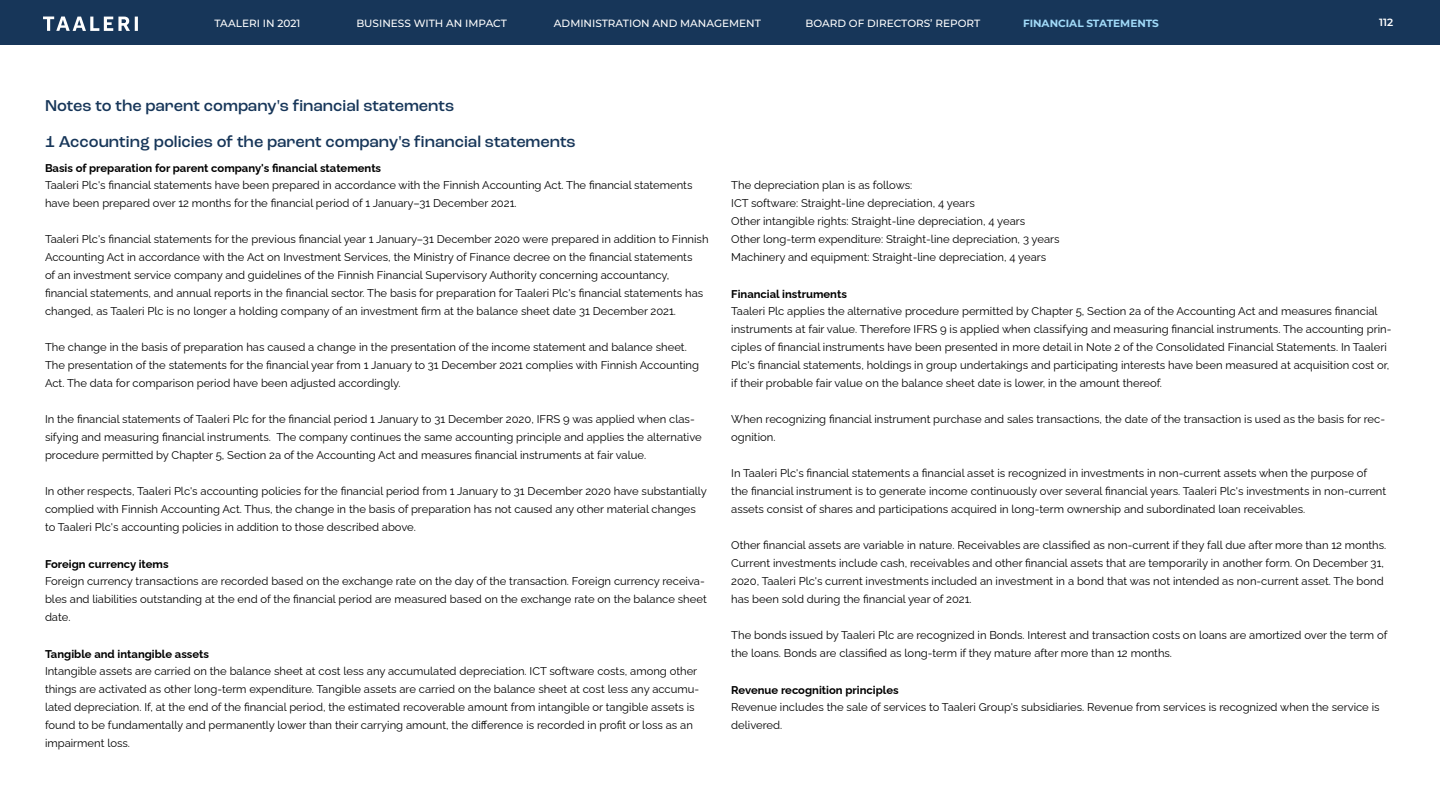
<style>
.page{position:relative;width:1440px;height:810px;background:#fff}
.page>*{position:absolute;margin:0;border:0;box-sizing:border-box;transform-origin:0 0}
.t1{font:500 16.5px "Roc Grotesk";color:#173659}
.leipis_EN{font:11.25px/18px "Raleway";color:#000}
.t2{font:700 11.25px "Raleway";color:#000}
.t3{font:500 10.5px "Montserrat";color:#fff}
.t4{font:700 10.5px "Montserrat";color:#a1daf8}
.t5{font:600 10.5px "Montserrat";color:#fff}
</style>
<div class="page">
<div style="left:0;top:0;width:1440px;height:45px;background:#173659"></div>
<svg style="left:43px;top:17px;width:95px;height:14px"></svg>
<p class="t3" style="left:214px;top:16px;width:87px">TAALERI IN 2021</p>
<p class="t3" style="left:356px;top:16px;width:152px">BUSINESS WITH AN IMPACT</p>
<p class="t3" style="left:554px;top:16px;width:208px">ADMINISTRATION AND MANAGEMENT</p>
<p class="t3" style="left:805px;top:16px;width:176px">BOARD OF DIRECTORS’ REPORT</p>
<p class="t4" style="left:1023px;top:16px;width:138px">FINANCIAL STATEMENTS</p>
<p class="t5" style="left:1379px;top:15px;width:16px">112</p>
<h2 class="t1" style="left:45px;top:95px;width:411px">Notes to the parent company's financial statements</h2>
<h2 class="t1" style="left:45px;top:131px;width:532px">1 Accounting policies of the parent company's financial statements</h2>
<h4 class="t2" style="left:45px;top:159px;width:338px">Basis of preparation for parent company's financial statements</h4>
<p class="leipis_EN" style="left:45px;top:175px;width:649px">Taaleri Plc's financial statements have been prepared in accordance with the Finnish Accounting Act. The financial statements have been prepared over 12 months for the financial period of 1 January–31 December 2021.</p>
<p class="leipis_EN" style="left:45px;top:229px;width:665px">Taaleri Plc's financial statements for the previous financial year 1 January–31 December 2020 were prepared in addition to Finnish Accounting Act in accordance with the Act on Investment Services, the Ministry of Finance decree on the financial statements<br>of an investment service company and guidelines of the Finnish Financial Supervisory Authority concerning accountancy, financial statements, and annual reports in the financial sector. The basis for preparation for Taaleri Plc's financial statements has changed, as Taaleri Plc is no longer a holding company of an investment firm at the balance sheet date 31 December 2021.</p>
<p class="leipis_EN" style="left:45px;top:337px;width:656px">The change in the basis of preparation has caused a change in the presentation of the income statement and balance sheet.<br>The presentation of the statements for the financial year from 1 January to 31 December 2021 complies with Finnish Accounting<br>Act. The data for comparison period have been adjusted accordingly.</p>
<p class="leipis_EN" style="left:45px;top:409px;width:658px">In the financial statements of Taaleri Plc for the financial period 1 January to 31 December 2020, IFRS 9 was applied when clas&shy;sifying and measuring financial instruments. The company continues the same accounting principle and applies the alternative procedure permitted by Chapter 5, Section 2a of the Accounting Act and measures financial instruments at fair value.</p>
<p class="leipis_EN" style="left:45px;top:481px;width:663px">In other respects, Taaleri Plc's accounting policies for the financial period from 1 January to 31 December 2020 have substantially complied with Finnish Accounting Act. Thus, the change in the basis of preparation has not caused any other material changes to Taaleri Plc's accounting policies in addition to those described above.</p>
<h4 class="t2" style="left:45px;top:555px;width:125px">Foreign currency items</h4>
<p class="leipis_EN" style="left:45px;top:571px;width:663px">Foreign currency transactions are recorded based on the exchange rate on the day of the transaction. Foreign currency receiva&shy;bles and liabilities outstanding at the end of the financial period are measured based on the exchange rate on the balance sheet date.</p>
<h4 class="t2" style="left:45px;top:645px;width:166px">Tangible and intangible assets</h4>
<p class="leipis_EN" style="left:45px;top:661px;width:656px">Intangible assets are carried on the balance sheet at cost less any accumulated depreciation. ICT software costs, among other things are activated as other long-term expenditure. Tangible assets are carried on the balance sheet at cost less any accumu&shy;lated depreciation. If, at the end of the financial period, the estimated recoverable amount from intangible or tangible assets is found to be fundamentally and permanently lower than their carrying amount, the difference is recorded in profit or loss as an impairment loss.</p>
<p class="leipis_EN" style="left:731px;top:175px;width:182px">The depreciation plan is as follows:</p>
<p class="leipis_EN" style="left:731px;top:193px;width:245px">ICT software: Straight-line depreciation, 4 years</p>
<p class="leipis_EN" style="left:731px;top:211px;width:295px">Other intangible rights: Straight-line depreciation, 4 years</p>
<p class="leipis_EN" style="left:731px;top:229px;width:330px">Other long-term expenditure: Straight-line depreciation, 3 years</p>
<p class="leipis_EN" style="left:731px;top:247px;width:316px">Machinery and equipment: Straight-line depreciation, 4 years</p>
<h4 class="t2" style="left:731px;top:285px;width:117px">Financial instruments</h4>
<p class="leipis_EN" style="left:731px;top:301px;width:662px">Taaleri Plc applies the alternative procedure permitted by Chapter 5, Section 2a of the Accounting Act and measures financial instruments at fair value. Therefore IFRS 9 is applied when classifying and measuring financial instruments. The accounting prin&shy;ciples of financial instruments have been presented in more detail in Note 2 of the Consolidated Financial Statements. In Taaleri Plc's financial statements, holdings in group undertakings and participating interests have been measured at acquisition cost or, if their probable fair value on the balance sheet date is lower, in the amount thereof.</p>
<p class="leipis_EN" style="left:731px;top:409px;width:655px">When recognizing financial instrument purchase and sales transactions, the date of the transaction is used as the basis for rec&shy;ognition.</p>
<p class="leipis_EN" style="left:731px;top:463px;width:657px">In Taaleri Plc's financial statements a financial asset is recognized in investments in non-current assets when the purpose of the financial instrument is to generate income continuously over several financial years. Taaleri Plc's investments in non-current assets consist of shares and participations acquired in long-term ownership and subordinated loan receivables.</p>
<p class="leipis_EN" style="left:731px;top:535px;width:657px">Other financial assets are variable in nature. Receivables are classified as non-current if they fall due after more than 12 months.<br>Current investments include cash, receivables and other financial assets that are temporarily in another form. On December 31, 2020, Taaleri Plc's current investments included an investment in a bond that was not intended as non-current asset. The bond has been sold during the financial year of 2021.</p>
<p class="leipis_EN" style="left:731px;top:625px;width:658px">The bonds issued by Taaleri Plc are recognized in Bonds. Interest and transaction costs on loans are amortized over the term of the loans. Bonds are classified as long-term if they mature after more than 12 months.</p>
<h4 class="t2" style="left:731px;top:681px;width:169px">Revenue recognition principles</h4>
<p class="leipis_EN" style="left:731px;top:697px;width:650px">Revenue includes the sale of services to Taaleri Group's subsidiaries. Revenue from services is recognized when the service is delivered.</p>
</div>
